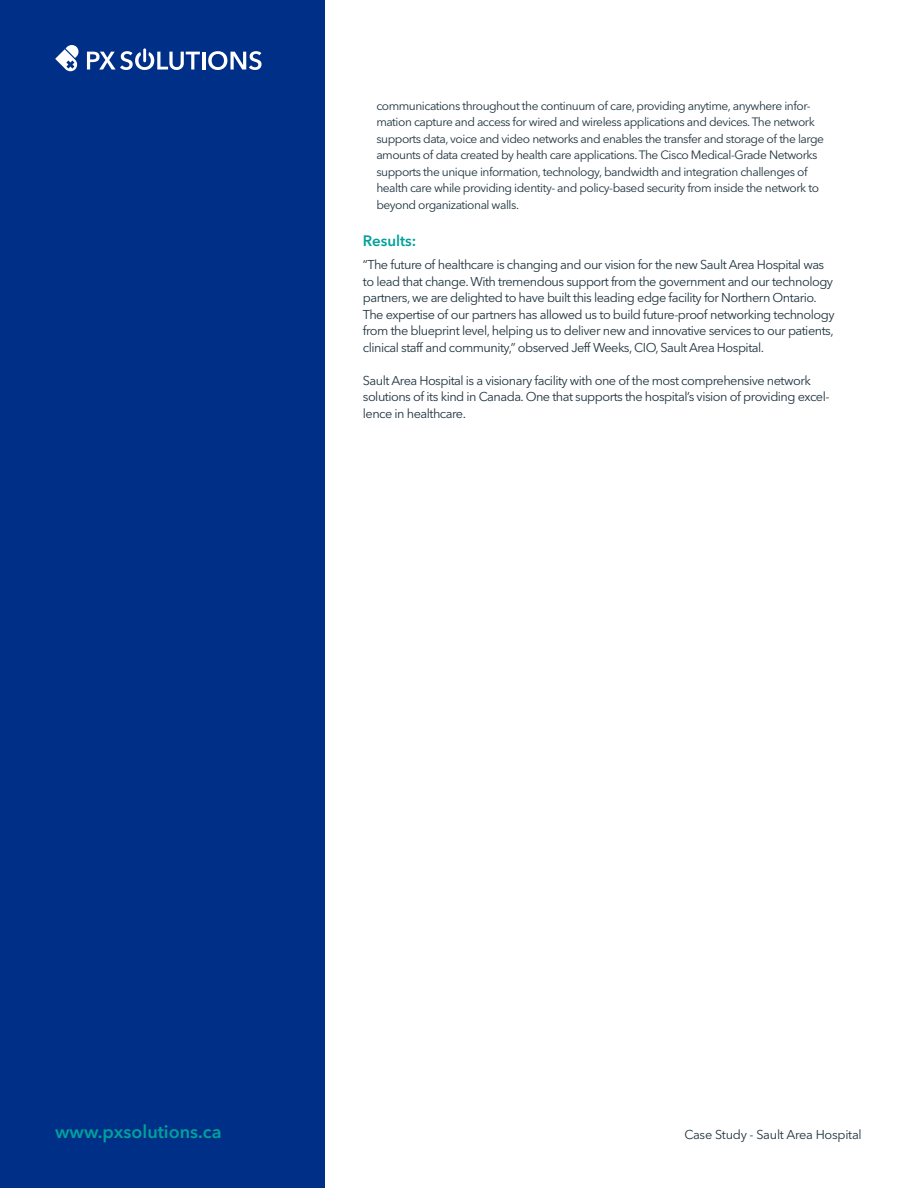
<style>
.page{position:relative;width:918px;height:1188px;background:#fff}
.page>*{position:absolute;margin:0;border:0;box-sizing:border-box;transform-origin:0 0}
.t1{font:600 18px "Avenir Next LT Pro";color:#00a19b}
.h3{font:600 15px "Avenir Next LT Pro";color:#00a19b}
.p{font:12.75px/16.5px "Avenir Next LT Pro";letter-spacing:-.04em;color:#20333f}
.p-2{font:12.75px "Avenir Next LT Pro";letter-spacing:-.02em;color:#20333f}
.t2{font:12px/16.5px "Avenir Next LT Pro";letter-spacing:-.04em;color:#20333f}
</style>
<div class="page">
<div style="left:0;top:0;width:324px;height:1188px;background:#002f87"></div>
<svg style="left:55px;top:45px;width:24px;height:27px"></svg>
<hr style="left:202px;top:52px;width:3px;height:18px;background:#fff">
<svg style="left:208px;top:51px;width:54px;height:19px"></svg>
<svg style="left:87px;top:51px;width:113px;height:19px"></svg>
<hr style="left:143px;top:48px;width:3px;height:14px;background:#fff">
<p class="t2" style="left:376px;top:97px;width:449px">communications throughout the continuum of care, providing anytime, anywhere infor&shy;mation capture and access for wired and wireless applications and devices. The network supports data, voice and video networks and enables the transfer and storage of the large amounts of data created by health care applications. The Cisco Medical-Grade Networks supports the unique information, technology, bandwidth and integration challenges of health care while providing identity- and policy-based security from inside the network to beyond organizational walls.</p>
<p class="h3" style="left:363px;top:232px;width:55px">Results:</p>
<p class="p" style="left:363px;top:257px;width:473px">“The future of healthcare is changing and our vision for the new Sault Area Hospital was to lead that change. With tremendous support from the government and our technology partners, we are delighted to have built this leading edge facility for Northern Ontario.<br>The expertise of our partners has allowed us to build future-proof networking technology from the blueprint level, helping us to deliver new and innovative services to our patients, clinical staff and community,” observed Jeff Weeks, CIO, Sault Area Hospital.</p>
<p class="p" style="left:363px;top:372px;width:468px">Sault Area Hospital is a visionary facility with one of the most comprehensive network solutions of its kind in Canada. One that supports the hospital’s vision of providing excel&shy;lence in healthcare.</p>
<h1 class="t1" style="left:55px;top:1121px;width:168px">www.pxsolutions.ca</h1>
<p class="p-2" style="left:684px;top:1127px;width:179px">Case Study - Sault Area Hospital</p>
</div>
